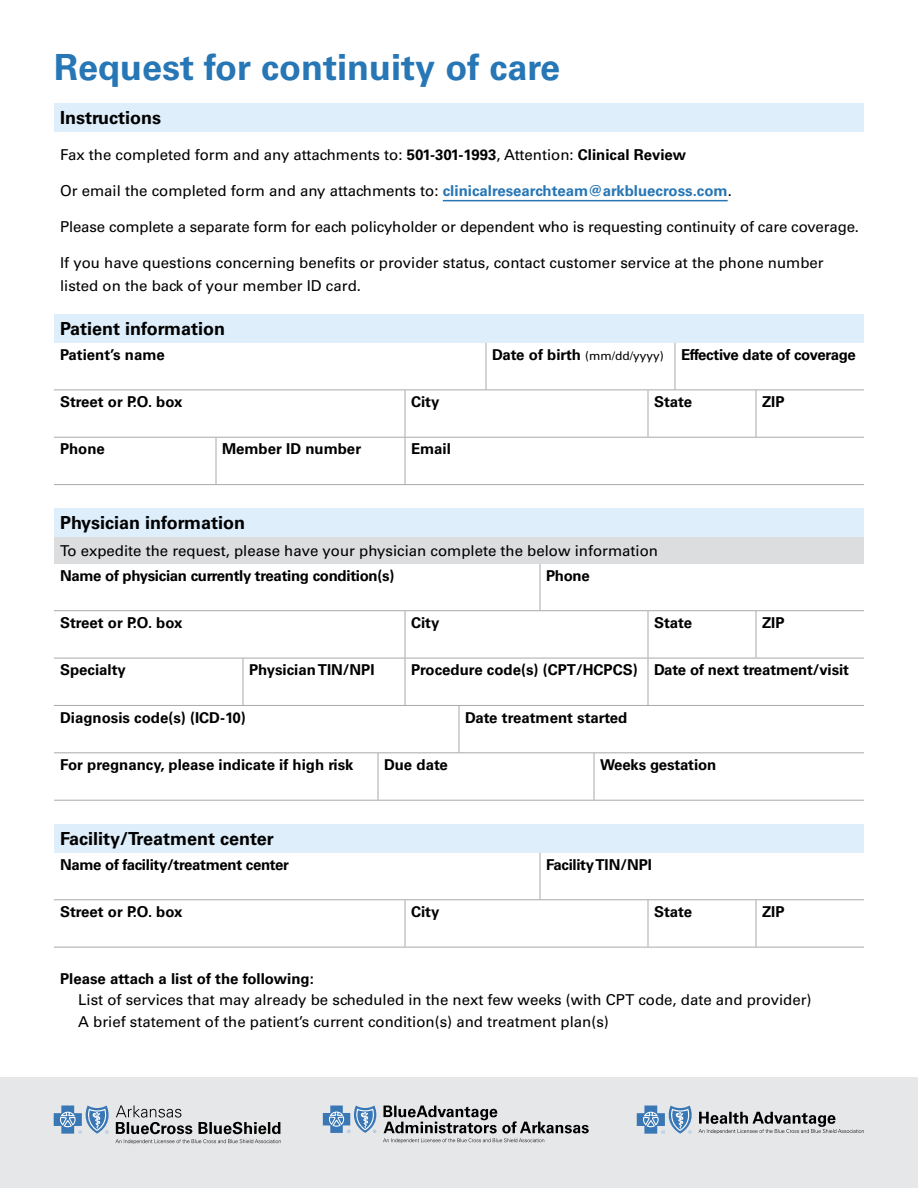
<style>
.page{position:relative;width:918px;height:1188px;background:#fff}
.page>*{position:absolute;margin:0;border:0;box-sizing:border-box;transform-origin:0 0}
.Title_of_document{font:700 36px "Univers LT Std";color:#2776b5}
.Section_divider_-_af{font:700 18px "Univers LT Std";color:#000}
.Section_divider_-_de{font:15px/22.5px "Univers LT Std";color:#000}
.Lables{font:700 15px "Univers LT Std";color:#000}
.Lables-2{font:700 15px "Univers LT Std";letter-spacing:-.02em;color:#000}
.Lables-3{font:12px "Univers LT Std";color:#000}
.s1{font-weight:700}
.s2{font-weight:700;color:#2776b5}
.s3{font-weight:700;font-size:15px}
</style>
<div class="page">
<div style="left:0;top:1077px;width:918px;height:111px;background:#e6e7e8"></div>
<svg style="left:54px;top:1105px;width:227px;height:39px"></svg>
<svg style="left:323px;top:1106px;width:266px;height:37px"></svg>
<svg style="left:637px;top:1106px;width:227px;height:28px"></svg>
<div style="left:54px;top:104px;width:810px;height:28px;background:#deeefa"></div>
<hr style="left:443px;top:200px;width:285px;height:1px;background:#2776b5">
<div style="left:54px;top:314px;width:810px;height:29px;background:#deeefa"></div>
<div style="left:54px;top:508px;width:810px;height:29px;background:#deeefa"></div>
<div style="left:54px;top:537px;width:810px;height:27px;background:#dcddde"></div>
<div style="left:54px;top:824px;width:810px;height:29px;background:#deeefa"></div>
<svg style="left:486px;top:343px;width:1px;height:46px"></svg>
<hr style="left:54px;top:389px;width:432px;height:1px;background:#a7a9ac">
<hr style="left:486px;top:389px;width:189px;height:1px;background:#a7a9ac">
<hr style="left:675px;top:389px;width:189px;height:1px;background:#a7a9ac">
<svg style="left:675px;top:343px;width:1px;height:46px"></svg>
<svg style="left:648px;top:390px;width:1px;height:47px"></svg>
<svg style="left:756px;top:390px;width:1px;height:47px"></svg>
<hr style="left:54px;top:437px;width:351px;height:1px;background:#a7a9ac">
<hr style="left:405px;top:437px;width:243px;height:1px;background:#a7a9ac">
<hr style="left:648px;top:437px;width:108px;height:1px;background:#a7a9ac">
<hr style="left:756px;top:437px;width:108px;height:1px;background:#a7a9ac">
<svg style="left:216px;top:438px;width:1px;height:46px"></svg>
<svg style="left:405px;top:390px;width:1px;height:94px"></svg>
<hr style="left:54px;top:484px;width:162px;height:1px;background:#a7a9ac">
<hr style="left:216px;top:484px;width:189px;height:1px;background:#a7a9ac">
<hr style="left:405px;top:484px;width:459px;height:1px;background:#a7a9ac">
<svg style="left:540px;top:564px;width:1px;height:46px"></svg>
<hr style="left:54px;top:610px;width:486px;height:1px;background:#a7a9ac">
<hr style="left:540px;top:610px;width:324px;height:1px;background:#a7a9ac">
<svg style="left:756px;top:611px;width:1px;height:47px"></svg>
<hr style="left:54px;top:658px;width:351px;height:1px;background:#a7a9ac">
<hr style="left:405px;top:658px;width:243px;height:1px;background:#a7a9ac">
<hr style="left:648px;top:658px;width:108px;height:1px;background:#a7a9ac">
<hr style="left:756px;top:658px;width:108px;height:1px;background:#a7a9ac">
<svg style="left:405px;top:611px;width:1px;height:94px"></svg>
<svg style="left:648px;top:611px;width:1px;height:94px"></svg>
<svg style="left:243px;top:658px;width:1px;height:47px"></svg>
<hr style="left:54px;top:705px;width:189px;height:1px;background:#a7a9ac">
<hr style="left:243px;top:705px;width:162px;height:1px;background:#a7a9ac">
<hr style="left:405px;top:705px;width:243px;height:1px;background:#a7a9ac">
<hr style="left:648px;top:705px;width:216px;height:1px;background:#a7a9ac">
<svg style="left:459px;top:706px;width:1px;height:46px"></svg>
<hr style="left:54px;top:752px;width:405px;height:1px;background:#a7a9ac">
<hr style="left:459px;top:752px;width:405px;height:1px;background:#a7a9ac">
<svg style="left:378px;top:753px;width:1px;height:47px"></svg>
<svg style="left:594px;top:753px;width:1px;height:47px"></svg>
<hr style="left:54px;top:800px;width:324px;height:1px;background:#a7a9ac">
<hr style="left:378px;top:800px;width:216px;height:1px;background:#a7a9ac">
<hr style="left:594px;top:800px;width:270px;height:1px;background:#a7a9ac">
<svg style="left:540px;top:853px;width:1px;height:46px"></svg>
<hr style="left:54px;top:899px;width:486px;height:1px;background:#a7a9ac">
<hr style="left:540px;top:899px;width:324px;height:1px;background:#a7a9ac">
<svg style="left:648px;top:900px;width:1px;height:47px"></svg>
<svg style="left:756px;top:900px;width:1px;height:47px"></svg>
<svg style="left:405px;top:900px;width:1px;height:47px"></svg>
<hr style="left:54px;top:947px;width:351px;height:1px;background:#a7a9ac">
<hr style="left:405px;top:947px;width:243px;height:1px;background:#a7a9ac">
<hr style="left:648px;top:947px;width:108px;height:1px;background:#a7a9ac">
<hr style="left:756px;top:947px;width:108px;height:1px;background:#a7a9ac">
<h1 class="Title_of_document" style="left:54px;top:46px;width:508px">Request for continuity of care</h1>
<p class="Section_divider_-_af" style="left:60px;top:107px;width:103px">Instructions</p>
<p class="Section_divider_-_de" style="left:60px;top:144px;width:628px">Fax the completed form and any attachments to: <span class="s1">501-301-1993</span>, Attention: <span class="s1">Clinical Review</span></p>
<p class="Section_divider_-_de" style="left:60px;top:180px;width:673px">Or email the completed form and any attachments to: <span class="s2">clinicalresearchteam@arkbluecross.com</span>.</p>
<p class="Section_divider_-_de" style="left:60px;top:216px;width:801px">Please complete a separate form for each policyholder or dependent who is requesting continuity of care coverage.</p>
<p class="Section_divider_-_de" style="left:60px;top:252px;width:765px">If you have questions concerning benefits or provider status, contact customer service at the phone number listed on the back of your member ID card.</p>
<p class="Section_divider_-_af" style="left:60px;top:318px;width:167px">Patient information</p>
<p class="Lables" style="left:60px;top:346px;width:106px">Patient’s name</p>
<p class="Lables-3" style="left:492px;top:348px;width:173px"><span class="s3">Date of birth</span> (mm/dd/yyyy)</p>
<p class="Lables-2" style="left:681px;top:346px;width:176px">Effective date of coverage</p>
<p class="Lables" style="left:60px;top:393px;width:124px">Street or P.O. box</p>
<p class="Lables" style="left:411px;top:393px;width:30px">City</p>
<p class="Lables" style="left:654px;top:393px;width:40px">State</p>
<p class="Lables" style="left:762px;top:393px;width:24px">ZIP</p>
<p class="Lables" style="left:60px;top:440px;width:46px">Phone</p>
<p class="Lables" style="left:222px;top:440px;width:141px">Member ID number</p>
<p class="Lables" style="left:411px;top:440px;width:42px">Email</p>
<p class="Section_divider_-_af" style="left:60px;top:512px;width:187px">Physician information</p>
<p class="Section_divider_-_de" style="left:60px;top:539px;width:600px">To expedite the request, please have your physician complete the below information</p>
<p class="Lables-2" style="left:60px;top:566px;width:336px">Name of physician currently treating condition(s)</p>
<p class="Lables" style="left:546px;top:566px;width:45px">Phone</p>
<p class="Lables" style="left:60px;top:614px;width:124px">Street or P.O. box</p>
<p class="Lables" style="left:411px;top:614px;width:30px">City</p>
<p class="Lables" style="left:654px;top:614px;width:40px">State</p>
<p class="Lables" style="left:762px;top:614px;width:24px">ZIP</p>
<p class="Lables" style="left:60px;top:661px;width:67px">Specialty</p>
<p class="Lables" style="left:249px;top:661px;width:127px">Physician TIN/NPI</p>
<p class="Lables" style="left:411px;top:661px;width:228px">Procedure code(s) (CPT/HCPCS)</p>
<p class="Lables" style="left:654px;top:661px;width:196px">Date of next treatment/visit</p>
<p class="Lables" style="left:60px;top:708px;width:187px">Diagnosis code(s) (ICD-10)</p>
<p class="Lables" style="left:465px;top:708px;width:164px">Date treatment started</p>
<p class="Lables" style="left:60px;top:756px;width:295px">For pregnancy, please indicate if high risk</p>
<p class="Lables" style="left:384px;top:756px;width:65px">Due date</p>
<p class="Lables" style="left:600px;top:756px;width:118px">Weeks gestation</p>
<p class="Section_divider_-_af" style="left:60px;top:828px;width:215px">Facility/Treatment center</p>
<p class="Lables-2" style="left:60px;top:855px;width:231px">Name of facility/treatment center</p>
<p class="Lables-2" style="left:546px;top:855px;width:108px">Facility TIN/NPI</p>
<p class="Lables" style="left:60px;top:903px;width:124px">Street or P.O. box</p>
<p class="Lables" style="left:411px;top:903px;width:30px">City</p>
<p class="Lables" style="left:654px;top:903px;width:40px">State</p>
<p class="Lables" style="left:762px;top:903px;width:24px">ZIP</p>
<p class="Lables" style="left:60px;top:969px;width:255px">Please attach a list of the following:</p>
<p class="Section_divider_-_de" style="left:78px;top:988px;width:735px">List of services that may already be scheduled in the next few weeks (with CPT code, date and provider)</p>
<p class="Section_divider_-_de" style="left:78px;top:1010px;width:532px">A brief statement of the patient’s current condition(s) and treatment plan(s)</p>
</div>
